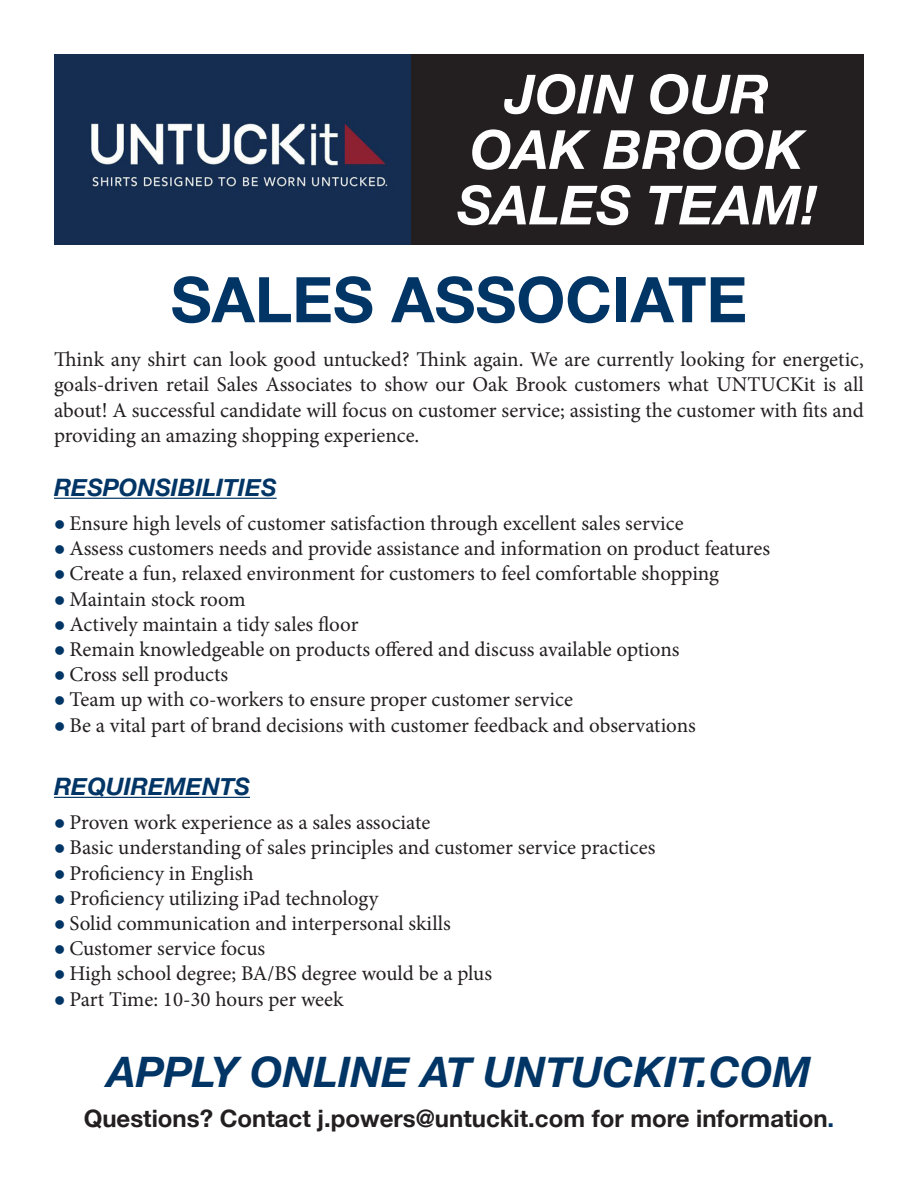
<style>
.page{position:relative;width:918px;height:1188px;background:#fff}
.page>*{position:absolute;margin:0;border:0;box-sizing:border-box;transform-origin:0 0}
.t1{font:700 63px "Helvetica Neue";color:#003566}
.t2{font:italic 700 54px "Helvetica Neue";color:#fff}
.t3{font:italic 700 42px "Helvetica Neue";color:#003566}
.t4{font:700 24px "Helvetica Neue";color:#231f20}
.t5{font:italic 700 24px "Helvetica Neue";color:#003566}
.t6{font:21px/25.2px "Minion Pro";color:#231f20;text-align:justify}
.s1{color:#003566}
</style>
<div class="page">
<div style="left:410px;top:54px;width:454px;height:190px;background:#231f20"></div>
<img style="left:54px;top:54px;width:356px;height:190px">
<hr style="left:54px;top:498px;width:223px;height:1px;background:#003566">
<hr style="left:54px;top:797px;width:196px;height:1px;background:#003566">
<p class="t2" style="left:505px;top:52px;width:266px">JOIN OUR</p>
<p class="t2" style="left:470px;top:107px;width:335px">OAK BROOK</p>
<p class="t2" style="left:457px;top:163px;width:361px">SALES TEAM!</p>
<p class="t1" style="left:171px;top:250px;width:578px">SALES ASSOCIATE</p>
<p class="t6" style="left:54px;top:347px;width:811px">Think any shirt can look good untucked? Think again. We are currently looking for energetic, goals-driven retail Sales Associates to show our Oak Brook customers what UNTUCKit is all about! A successful candidate will focus on customer service; assisting the customer with fits and providing an amazing shopping experience.</p>
<p class="t5" style="left:54px;top:468px;width:224px">RESPONSIBILITIES</p>
<p class="t6" style="left:54px;top:511px;width:631px"><span class="s1">●</span> Ensure high levels of customer satisfaction through excellent sales service</p>
<p class="t6" style="left:54px;top:536px;width:718px"><span class="s1">●</span> Assess customers needs and provide assistance and information on product features</p>
<p class="t6" style="left:54px;top:561px;width:667px"><span class="s1">●</span> Create a fun, relaxed environment for customers to feel comfortable shopping</p>
<p class="t6" style="left:54px;top:586px;width:193px"><span class="s1">●</span> Maintain stock room</p>
<p class="t6" style="left:54px;top:612px;width:306px"><span class="s1">●</span> Actively maintain a tidy sales floor</p>
<p class="t6" style="left:54px;top:637px;width:627px"><span class="s1">●</span> Remain knowledgeable on products offered and discuss available options</p>
<p class="t6" style="left:54px;top:662px;width:176px"><span class="s1">●</span> Cross sell products</p>
<p class="t6" style="left:54px;top:687px;width:521px"><span class="s1">●</span> Team up with co-workers to ensure proper customer service</p>
<p class="t6" style="left:54px;top:712px;width:643px"><span class="s1">●</span> Be a vital part of brand decisions with customer feedback and observations</p>
<p class="t5" style="left:54px;top:768px;width:198px">REQUIREMENTS</p>
<p class="t6" style="left:54px;top:810px;width:378px"><span class="s1">●</span> Proven work experience as a sales associate</p>
<p class="t6" style="left:54px;top:835px;width:603px"><span class="s1">●</span> Basic understanding of sales principles and customer service practices</p>
<p class="t6" style="left:54px;top:860px;width:201px"><span class="s1">●</span> Proficiency in English</p>
<p class="t6" style="left:54px;top:886px;width:326px"><span class="s1">●</span> Proficiency utilizing iPad technology</p>
<p class="t6" style="left:54px;top:911px;width:398px"><span class="s1">●</span> Solid communication and interpersonal skills</p>
<p class="t6" style="left:54px;top:936px;width:213px"><span class="s1">●</span> Customer service focus</p>
<p class="t6" style="left:54px;top:961px;width:440px"><span class="s1">●</span> High school degree; BA/BS degree would be a plus</p>
<p class="t6" style="left:54px;top:986px;width:291px"><span class="s1">●</span> Part Time: 10-30 hours per week</p>
<p class="t3" style="left:107px;top:1039px;width:705px">APPLY ONLINE AT UNTUCKIT.COM</p>
<p class="t4" style="left:84px;top:1099px;width:752px">Questions? Contact j.powers@untuckit.com for more information<span class="s1">.</span></p>
</div>
